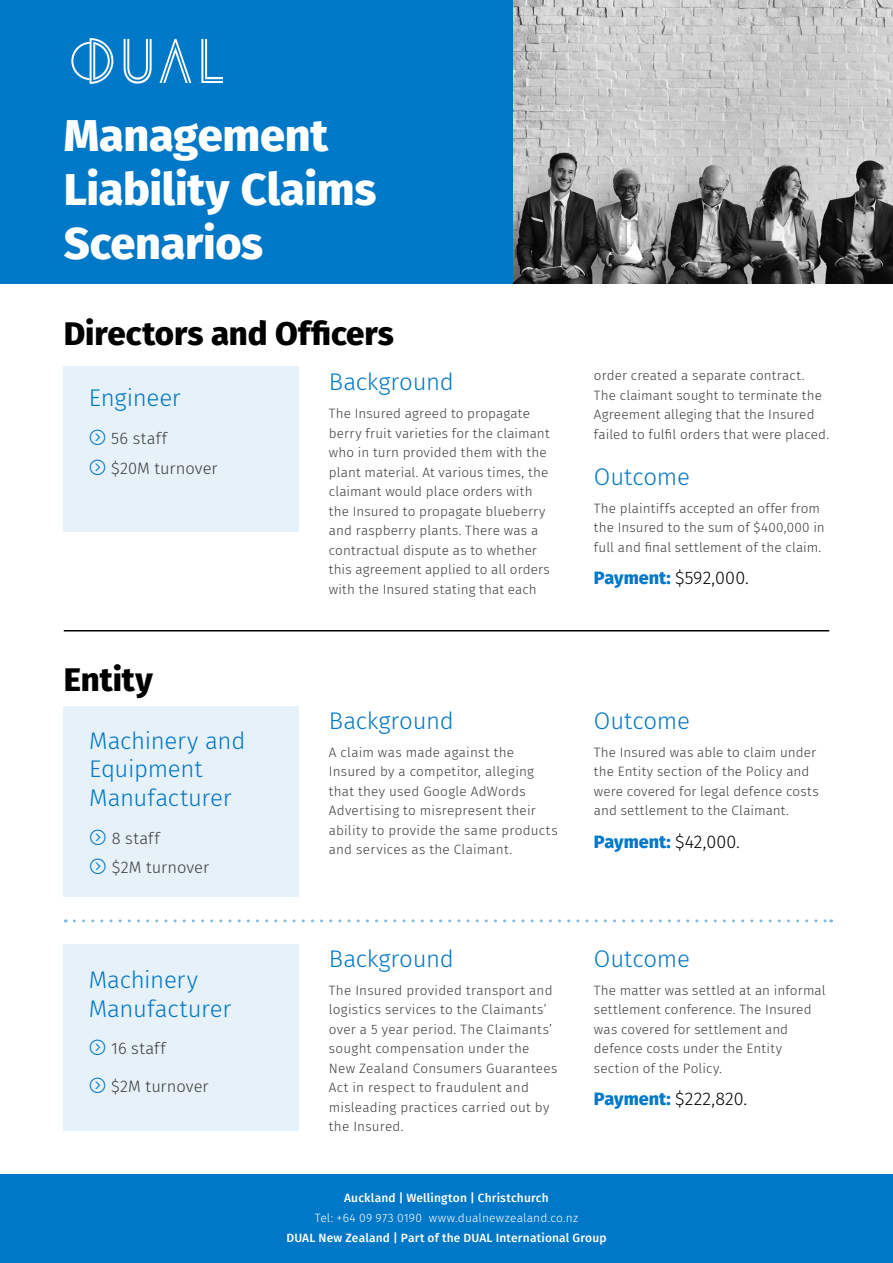
<style>
.page{position:relative;width:893px;height:1263px;background:#fff}
.page>*{position:absolute;margin:0;border:0;box-sizing:border-box;transform-origin:0 0}
.Document_Title{font:800 45px/54px "Fira Sans";letter-spacing:-.01em;color:#fff}
.t1{font:800 33px "Fira Sans";letter-spacing:-.005em;color:#000}
.t2{font:300 24px/28.8px "Fira Sans";letter-spacing:-.01em;color:#0078c8}
.Payment{font:300 18px "Fira Sans";letter-spacing:.005em;color:#000}
.Payment-2{font:800 18px "Fira Sans";color:#0078c8}
.t3{font:300 16.5px "Fira Sans";color:#3c3c3c}
.Body{font:300 13.5px/19.5px "Fira Sans";letter-spacing:.015em;color:#3c3c3c}
.t4{font:500 12px "Fira Sans";letter-spacing:.015em;color:#fff}
.t5{font:300 12px "Fira Sans";letter-spacing:.015em;color:#fff}
.s1{font-weight:800;color:#0078c8}
.s2{font-weight:300;color:#000}
</style>
<div class="page">
<img style="left:513px;top:0;width:380px;height:283px">
<div style="left:64px;top:366px;width:235px;height:166px;background:#e6f1f9"></div>
<div style="left:64px;top:706px;width:235px;height:191px;background:#e6f1f9"></div>
<div style="left:0;top:0;width:513px;height:283px;background:#0078c8"></div>
<hr style="left:64px;top:630px;width:765px;height:1px;background:#000">
<svg style="left:201px;top:39px;width:22px;height:44px"></svg>
<svg style="left:124px;top:39px;width:28px;height:45px"></svg>
<svg style="left:160px;top:39px;width:31px;height:44px"></svg>
<svg style="left:71px;top:38px;width:42px;height:46px"></svg>
<div style="left:64px;top:944px;width:235px;height:186px;background:#e6f1f9"></div>
<svg style="left:74px;top:919px;width:758px;height:3px"></svg>
<div style="left:0;top:1174px;width:893px;height:89px;background:#0078c8"></div>
<p class="Document_Title" style="left:64px;top:104px;width:314px">Management<br>Liability Claims<br>Scenarios</p>
<h1 class="t1" style="left:64px;top:305px;width:332px">Directors and Officers</h1>
<h3 class="t2" style="left:89px;top:384px;width:94px">Engineer</h3>
<p class="t3" style="left:111px;top:427px;width:57px">56 staff</p>
<p class="t3" style="left:111px;top:456px;width:108px">$20M turnover</p>
<h1 class="t1" style="left:64px;top:650px;width:91px">Entity</h1>
<h3 class="t2" style="left:89px;top:726px;width:158px">Machinery and<br>Equipment<br>Manufacturer</h3>
<p class="t3" style="left:112px;top:826px;width:49px">8 staff</p>
<p class="t3" style="left:112px;top:855px;width:99px">$2M turnover</p>
<h3 class="t2" style="left:89px;top:965px;width:144px">Machinery<br>Manufacturer</h3>
<p class="t3" style="left:111px;top:1037px;width:56px">16 staff</p>
<p class="t3" style="left:111px;top:1074px;width:99px">$2M turnover</p>
<h3 class="t2" style="left:329px;top:367px;width:127px">Background</h3>
<p class="Body" style="left:329px;top:404px;width:222px">The Insured agreed to propagate berry fruit varieties for the claimant who in turn provided them with the plant material. At various times, the claimant would place orders with the Insured to propagate blueberry and raspberry plants. There was a contractual dispute as to whether this agreement applied to all orders with the Insured stating that each</p>
<h3 class="t2" style="left:329px;top:706px;width:127px">Background</h3>
<p class="Body" style="left:329px;top:742px;width:230px">A claim was made against the<br>Insured by a competitor, alleging that they used Google AdWords<br>Advertising to misrepresent their ability to provide the same products and services as the Claimant.</p>
<h3 class="t2" style="left:329px;top:944px;width:127px">Background</h3>
<p class="Body" style="left:329px;top:980px;width:230px">The Insured provided transport and logistics services to the Claimants’ over a 5 year period. The Claimants’ sought compensation under the<br>New Zealand Consumers Guarantees<br>Act in respect to fraudulent and misleading practices carried out by the Insured.</p>
<p class="Body" style="left:594px;top:366px;width:237px">order created a separate contract.<br>The claimant sought to terminate the Agreement alleging that the Insured failed to fulfil orders that were placed.</p>
<h3 class="t2" style="left:594px;top:462px;width:97px">Outcome</h3>
<p class="Body" style="left:594px;top:498px;width:232px">The plaintiffs accepted an offer from the Insured to the sum of $400,000 in full and final settlement of the claim.</p>
<p class="Payment" style="left:594px;top:565px;width:156px"><span class="s1">Payment:</span> $592,000.</p>
<h3 class="t2" style="left:594px;top:706px;width:97px">Outcome</h3>
<p class="Body" style="left:594px;top:742px;width:226px">The Insured was able to claim under the Entity section of the Policy and were covered for legal defence costs and settlement to the Claimant.</p>
<p class="Payment-2" style="left:594px;top:826px;width:148px">Payment: <span class="s2">$42,000.</span></p>
<h3 class="t2" style="left:594px;top:944px;width:97px">Outcome</h3>
<p class="Body" style="left:594px;top:980px;width:233px">The matter was settled at an informal settlement conference. The Insured was covered for settlement and defence costs under the Entity section of the Policy.</p>
<p class="Payment" style="left:594px;top:1086px;width:155px"><span class="s1">Payment:</span> $222,820.</p>
<h3 class="t4" style="left:344px;top:1188px;width:206px">Auckland | Wellington | Christchurch</h3>
<h3 class="t5" style="left:315px;top:1209px;width:265px">Tel: +64 09 973 0190 www.dualnewzealand.co.nz</h3>
<h3 class="t4" style="left:286px;top:1228px;width:322px">DUAL New Zealand | Part of the DUAL International Group</h3>
</div>
